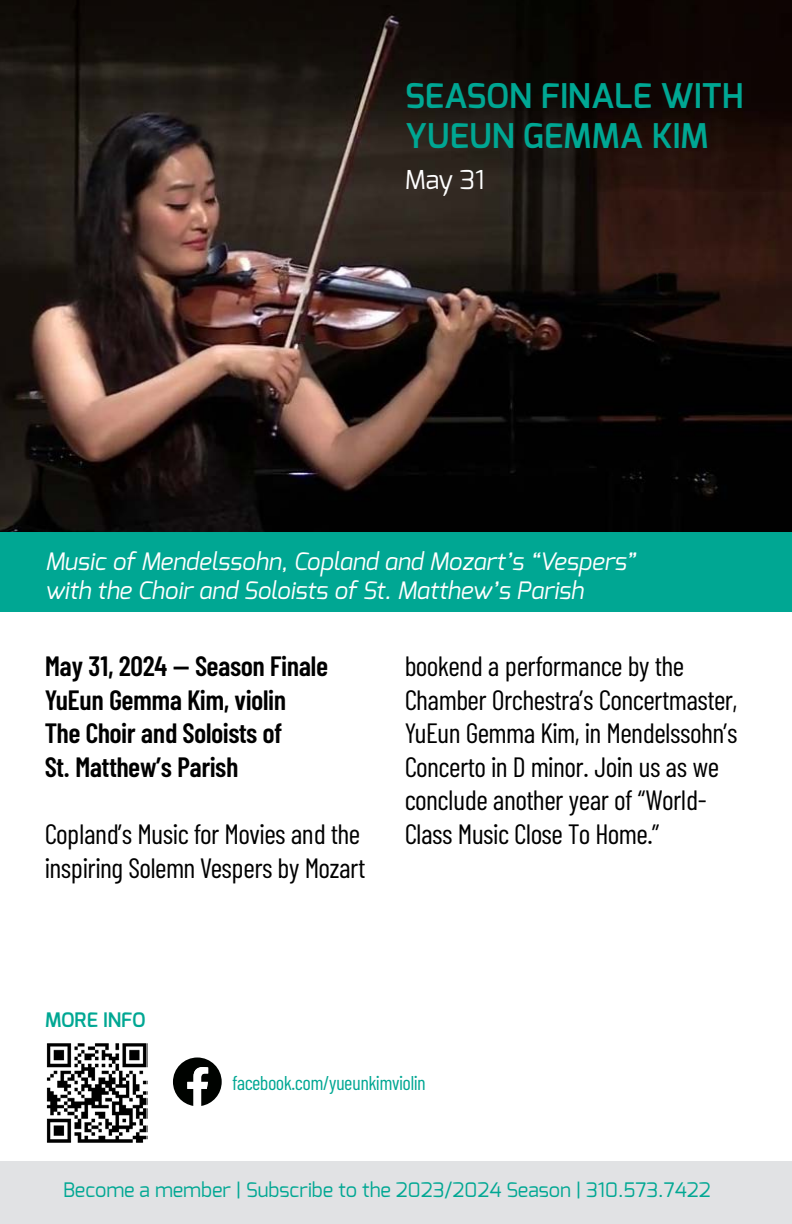
<style>
.page{position:relative;width:792px;height:1224px;background:#fff}
.page>*{position:absolute;margin:0;border:0;box-sizing:border-box;transform-origin:0 0}
.t1{font:600 34px/40.8px "Exo";color:#00a793}
.t2{font:28px/33.6px "Barlow Condensed";color:#000}
.t3{font:600 28px "Barlow Condensed";color:#000}
.t4{font:26px "Exo";color:#fff}
.t5{font:italic 24px "Exo";color:#fff}
.t6{font:20px "Exo";color:#00a793}
.t7{font:20px "Barlow Condensed";color:#00a793}
.t8{font:600 20px "Exo";color:#00a793}
</style>
<div class="page">
<div style="left:0;top:1161px;width:792px;height:63px;background:#e1e2e4"></div>
<img style="left:0;top:0;width:792px;height:533px">
<div style="left:0;top:533px;width:792px;height:79px;background:#00a793"></div>
<img style="left:46px;top:1043px;width:101px;height:100px">
<svg style="left:173px;top:1058px;width:49px;height:48px"></svg>
<p class="t1" style="left:405px;top:75px;width:340px">SEASON FINALE WITH<br>YUEUN GEMMA KIM</p>
<p class="t4" style="left:405px;top:162px;width:81px">May 31</p>
<p class="t5" style="left:45px;top:546px;width:592px">Music of Mendelssohn, Copland and Mozart’s “Vespers”</p>
<p class="t5" style="left:45px;top:575px;width:540px">with the Choir and Soloists of St. Matthew’s Parish</p>
<p class="t3" style="left:45px;top:646px;width:284px">May 31, 2024 — Season Finale</p>
<p class="t3" style="left:45px;top:680px;width:243px">YuEun Gemma Kim, violin</p>
<p class="t3" style="left:45px;top:713px;width:238px">The Choir and Soloists of</p>
<p class="t3" style="left:45px;top:747px;width:195px">St. Matthew’s Parish</p>
<p class="t2" style="left:45px;top:815px;width:322px">Copland’s Music for Movies and the inspiring Solemn Vespers by Mozart</p>
<p class="t2" style="left:405px;top:647px;width:334px">bookend a performance by the<br>Chamber Orchestra’s Concertmaster,<br>YuEun Gemma Kim, in Mendelssohn’s<br>Concerto in D minor. Join us as we conclude another year of “World-<br>Class Music Close To Home.”</p>
<p class="t8" style="left:45px;top:1007px;width:102px">MORE INFO</p>
<p class="t7" style="left:232px;top:1068px;width:195px">facebook.com/yueunkimviolin</p>
<p class="t6" style="left:63px;top:1177px;width:649px">Become a member | Subscribe to the 2023/2024 Season | 310.573.7422</p>
</div>
